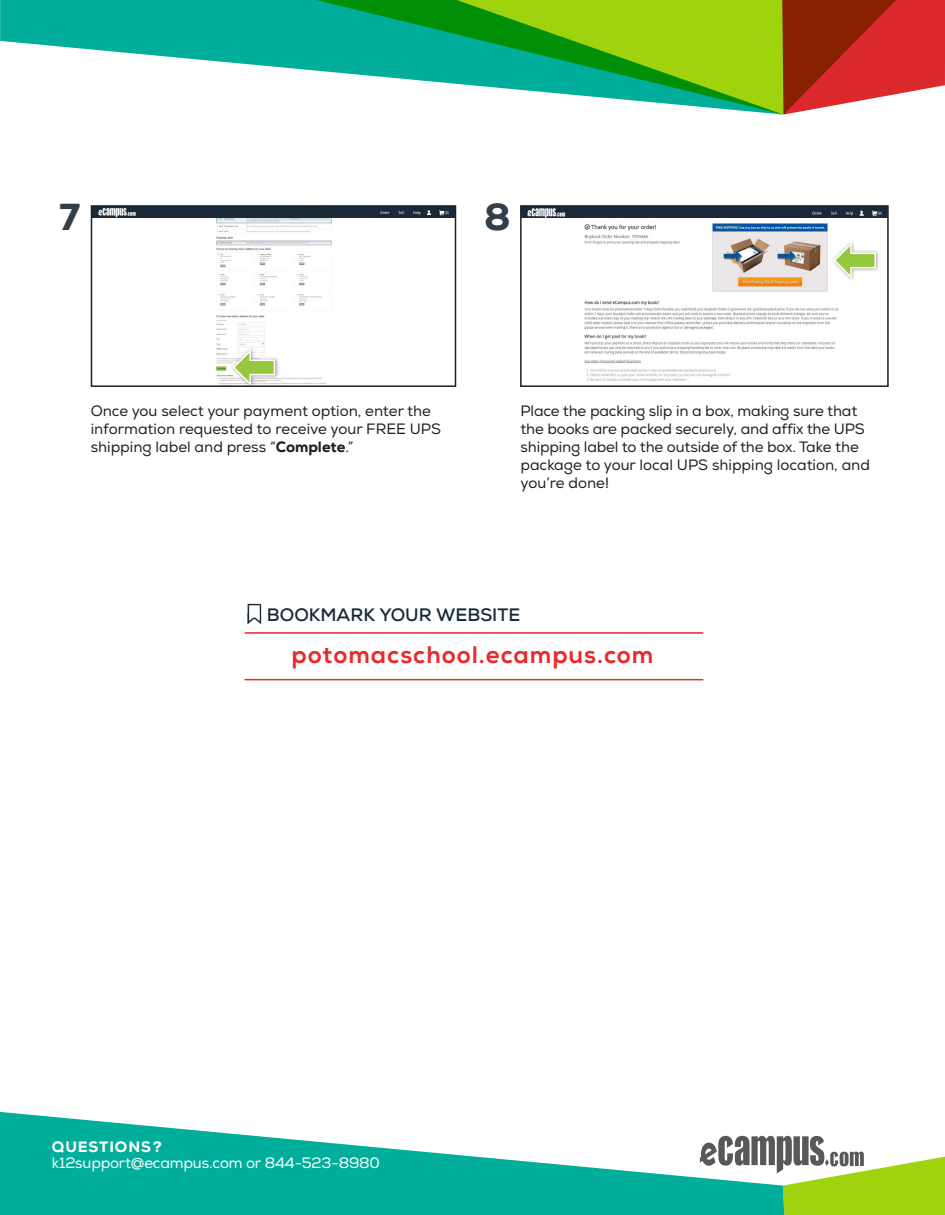
<style>
.page{position:relative;width:945px;height:1215px;background:#fff}
.page>*{position:absolute;margin:0;border:0;box-sizing:border-box;transform-origin:0 0}
.t1{font:800 37.5px "Nexa";color:#323e48}
.t2{font:800 24px "Nexa";letter-spacing:.04em;color:#e9292a}
.t3{font:700 18px "Nexa";color:#172938}
.t4{font:15px/18px "Nexa";letter-spacing:-.01em;color:#231f20}
.t5{font:15px "Nexa";letter-spacing:-.01em;color:#fff}
.t6{font:800 15px "Nexa";letter-spacing:.06em;color:#fff}
.s1{font-weight:800}
</style>
<div class="page">
<svg style="left:0;top:1112px;width:772px;height:103px;fill:#00ae9b"></svg>
<svg style="left:700px;top:1136px;width:245px;height:79px"></svg>
<svg style="left:0;top:0;width:110px;height:52px;background:#1db7a6"></svg>
<svg style="left:110px;top:0;width:672px;height:115px"></svg>
<svg style="left:782px;top:0;width:163px;height:115px;background:#c24239"></svg>
<img style="left:94px;top:217px;width:359px;height:167px">
<div style="left:91px;top:205px;width:365px;height:182px;border:2px solid #231f20"></div>
<img style="left:584px;top:223px;width:255px;height:159px">
<div style="left:520px;top:205px;width:369px;height:182px;border:2px solid #231f20"></div>
<div style="left:831px;top:240px;width:49px;height:43px;background:#231f20;opacity:.45"></div>
<svg style="left:833px;top:242px;width:43px;height:37px"></svg>
<img style="left:522px;top:207px;width:365px;height:11px">
<img style="left:92px;top:206px;width:363px;height:11px">
<div style="left:230px;top:347px;width:49px;height:43px;background:#231f20;opacity:.45"></div>
<svg style="left:233px;top:349px;width:42px;height:37px"></svg>
<svg style="left:247px;top:603px;width:15px;height:22px"></svg>
<hr style="left:245px;top:679px;width:458px;height:1px;background:#e9292a">
<hr style="left:245px;top:632px;width:458px;height:2px;background:#e9292a">
<p class="t1" style="left:59px;top:193px;width:22px">7</p>
<p class="t1" style="left:484px;top:193px;width:28px">8</p>
<p class="t4" style="left:91px;top:402px;width:352px">Once you select your payment option, enter the information requested to receive your FREE UPS shipping label and press “<span class="s1">Complete</span>.”</p>
<p class="t4" style="left:520px;top:402px;width:351px">Place the packing slip in a box, making sure that the books are packed securely, and affix the UPS shipping label to the outside of the box. Take the package to your local UPS shipping location, and you’re done!</p>
<p class="t3" style="left:267px;top:603px;width:255px">BOOKMARK YOUR WEBSITE</p>
<p class="t2" style="left:291px;top:640px;width:364px">potomacschool.ecampus.com</p>
<p class="t6" style="left:52px;top:1137px;width:111px">QUESTIONS?</p>
<p class="t5" style="left:52px;top:1154px;width:330px">k12support@ecampus.com or 844-523-8980</p>
</div>
